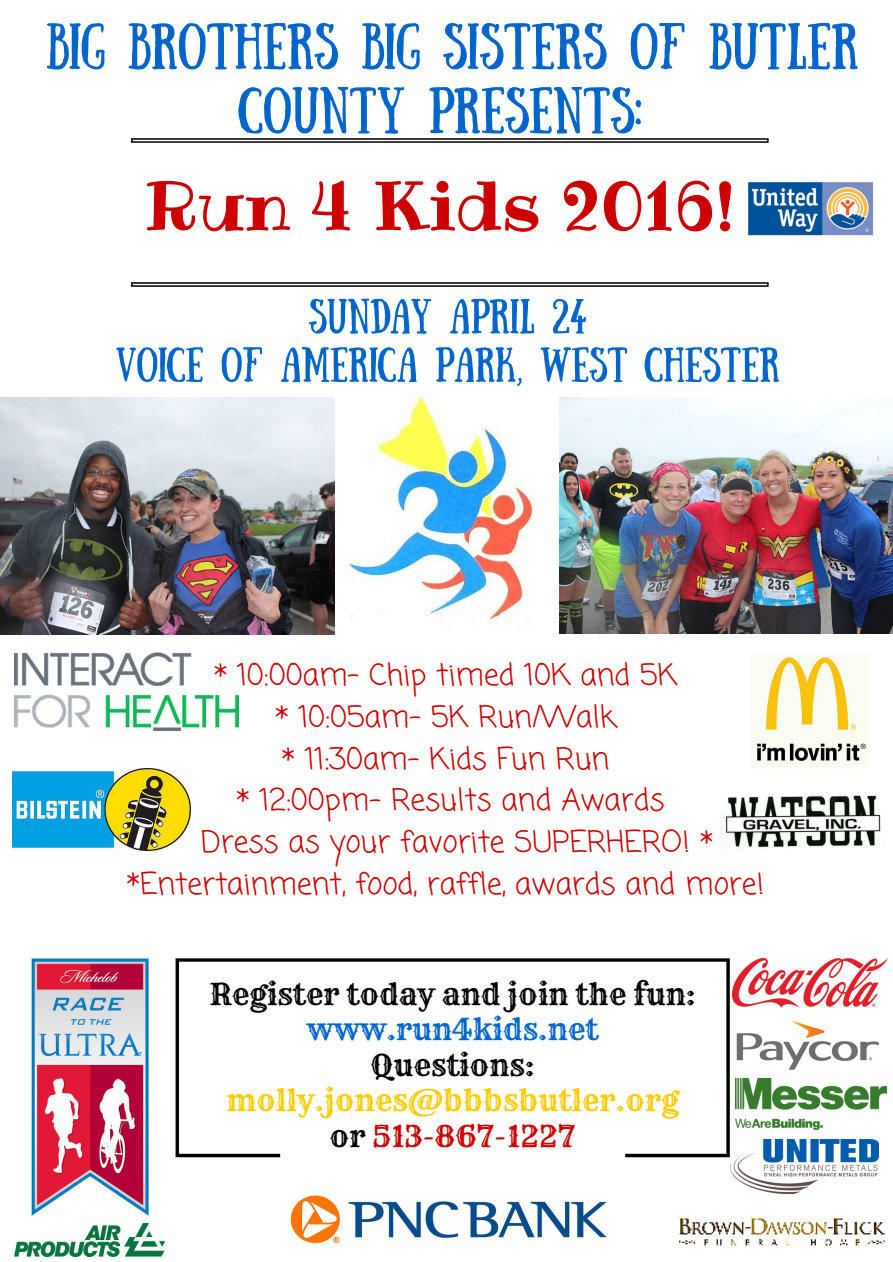
<style>
.page{position:relative;width:893px;height:1262px;background:#fff}
.page>*{position:absolute;margin:0;border:0;box-sizing:border-box;transform-origin:0 0}
.t1{font:68.4px "Ribeye";color:#c00}
.t2{font:29.78px/41.6px "Coming Soon";color:#c00;text-align:center}
.t3{font:29.55px/35.4px "Rye";color:#fc0;text-align:center}
.t4{font:29.55px "Rye";color:#000}
.t5{font:29.55px "Rye";color:#06c}
.s1{color:#000}
.s2{color:#c00}
</style>
<div class="page">
<svg style="left:47px;top:23px;width:58px;height:47px"></svg>
<svg style="left:129px;top:22px;width:209px;height:48px"></svg>
<svg style="left:362px;top:23px;width:58px;height:47px"></svg>
<svg style="left:443px;top:23px;width:163px;height:47px"></svg>
<svg style="left:630px;top:23px;width:55px;height:47px"></svg>
<svg style="left:709px;top:23px;width:148px;height:47px"></svg>
<svg style="left:309px;top:298px;width:122px;height:36px"></svg>
<svg style="left:449px;top:298px;width:85px;height:36px"></svg>
<svg style="left:552px;top:299px;width:34px;height:35px"></svg>
<svg style="left:116px;top:347px;width:87px;height:35px"></svg>
<svg style="left:221px;top:347px;width:42px;height:35px"></svg>
<svg style="left:281px;top:347px;width:136px;height:36px"></svg>
<svg style="left:435px;top:347px;width:87px;height:39px"></svg>
<svg style="left:540px;top:347px;width:87px;height:35px"></svg>
<svg style="left:644px;top:347px;width:135px;height:35px"></svg>
<svg style="left:131px;top:86px;width:637px;height:57px"></svg>
<svg style="left:131px;top:282px;width:637px;height:5px"></svg>
<img style="left:0;top:397px;width:535px;height:237px">
<img style="left:559px;top:397px;width:333px;height:237px">
<img style="left:720px;top:795px;width:165px;height:55px">
<img style="left:751px;top:653px;width:118px;height:116px">
<img style="left:678px;top:1214px;width:206px;height:33px">
<img style="left:732px;top:958px;width:155px;height:50px">
<img style="left:748px;top:182px;width:125px;height:53px">
<img style="left:290px;top:1195px;width:317px;height:49px">
<img style="left:31px;top:958px;width:159px;height:258px">
<img style="left:736px;top:1021px;width:143px;height:49px">
<img style="left:731px;top:1140px;width:147px;height:53px">
<img style="left:12px;top:768px;width:178px;height:83px">
<img style="left:15px;top:1224px;width:149px;height:32px">
<img style="left:14px;top:652px;width:224px;height:79px">
<svg style="left:175px;top:958px;width:554px;height:199px"></svg>
<img style="left:735px;top:1079px;width:151px;height:50px">
<h1 class="t1" style="left:144px;top:159px;width:591px">Run 4 Kids 2016!</h1>
<p class="t2" style="left:127px;top:657px;width:639px">* 10:00am- Chip timed 10K and 5K<br>* 10:05am- 5K Run/Walk<br>* 11:30am- Kids Fun Run<br>* 12:00pm- Results and Awards<br>* Dress as your favorite SUPERHERO! * *Entertainment, food, raffle, awards and more!</p>
<p class="t4" style="left:209px;top:976px;width:487px">Register today and join the fun:</p>
<p class="t5" style="left:307px;top:1011px;width:293px">www.run4kids.net</p>
<p class="t4" style="left:370px;top:1047px;width:165px">Questions:</p>
<p class="t3" style="left:226px;top:1083px;width:454px">molly.jones@bbbsbutler.org <span class="s1">or</span> <span class="s2">513-867-1227</span></p>
</div>
